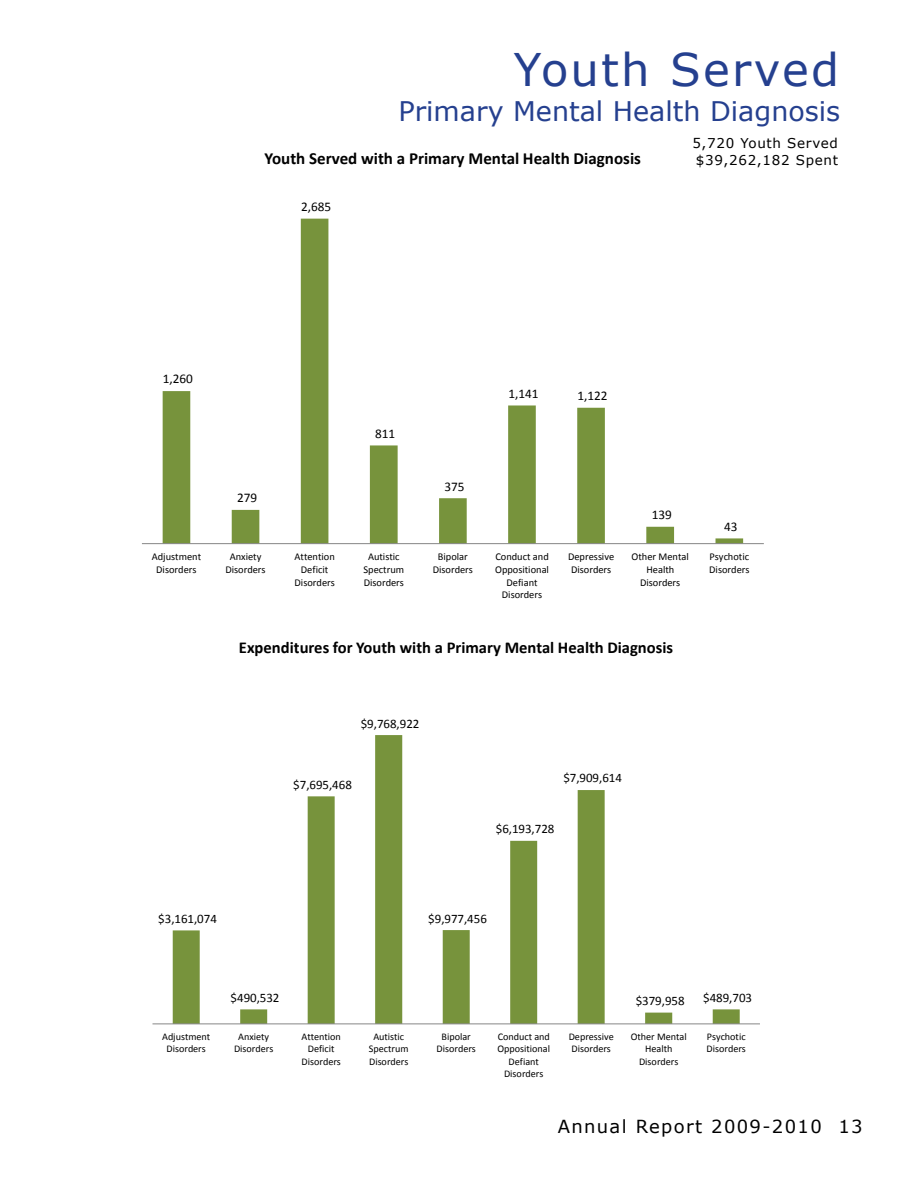
<style>
.page{position:relative;width:918px;height:1188px;background:#fff}
.page>*{position:absolute;margin:0;border:0;box-sizing:border-box;transform-origin:0 0}
.t1{font:45px "Verdana";letter-spacing:.05em;color:#25408f}
.t2{font:27px "Verdana";color:#25408f}
.t3{font:18px "Verdana";letter-spacing:.075em;color:#000}
.t4{font:700 16.95px "Calibri";color:#000}
.t5{font:700 16.65px "Calibri";color:#000}
.t6{font:13.5px/16.2px "Verdana";letter-spacing:.05em;color:#000}
.t7{font:13.2px "Calibri";letter-spacing:-.005em;color:#000}
.t8{font:12.9px "Calibri";letter-spacing:-.005em;color:#000}
.t9{font:10.35px/12.8px "Calibri";color:#000;text-align:center}
.t10{font:10.2px/12.5px "Calibri";color:#000;text-align:center}
</style>
<div class="page">
<svg style="left:163px;top:219px;width:580px;height:324px"></svg>
<hr style="left:142px;top:543px;width:622px;height:1px;background:#868686">
<svg style="left:173px;top:735px;width:567px;height:289px"></svg>
<hr style="left:152px;top:1024px;width:608px;height:1px;background:#868686">
<h1 class="t1" style="left:514px;top:39px;width:327px">Youth Served</h1>
<h2 class="t2" style="left:398px;top:93px;width:443px">Primary Mental Health Diagnosis</h2>
<h3 class="t4" style="left:265px;top:148px;width:378px">Youth Served with a Primary Mental Health Diagnosis</h3>
<p class="t7" style="left:301px;top:198px;width:32px">2,685</p>
<h3 class="t6" style="left:692px;top:135px;width:147px">5,720 Youth Served $39,262,182 Spent</h3>
<p class="t7" style="left:163px;top:371px;width:32px">1,260</p>
<p class="t7" style="left:237px;top:489px;width:22px">279</p>
<p class="t7" style="left:375px;top:425px;width:22px">811</p>
<p class="t7" style="left:444px;top:478px;width:22px">375</p>
<p class="t7" style="left:508px;top:385px;width:32px">1,141</p>
<p class="t7" style="left:578px;top:387px;width:32px">1,122</p>
<p class="t7" style="left:652px;top:506px;width:22px">139</p>
<p class="t7" style="left:724px;top:518px;width:15px">43</p>
<p class="t9" style="left:152px;top:550px;width:51px">Adjustment<br>Disorders</p>
<p class="t9" style="left:225px;top:550px;width:42px">Anxiety<br>Disorders</p>
<p class="t9" style="left:294px;top:550px;width:42px">Attention<br>Deficit<br>Disorders</p>
<p class="t9" style="left:364px;top:550px;width:42px">Autistic<br>Spectrum<br>Disorders</p>
<p class="t9" style="left:433px;top:550px;width:42px">Bipolar<br>Disorders</p>
<p class="t9" style="left:495px;top:550px;width:55px">Conduct and<br>Oppositional<br>Defiant<br>Disorders</p>
<p class="t9" style="left:568px;top:550px;width:48px;text-align:left">Depressive<br>Disorders</p>
<p class="t9" style="left:632px;top:550px;width:59px">Other Mental<br>Health<br>Disorders</p>
<p class="t9" style="left:709px;top:550px;width:42px;text-align:left">Psychotic<br>Disorders</p>
<h3 class="t5" style="left:239px;top:637px;width:436px">Expenditures for Youth with a Primary Mental Health Diagnosis</h3>
<p class="t8" style="left:361px;top:715px;width:60px">$9,768,922</p>
<p class="t8" style="left:293px;top:776px;width:60px">$7,695,468</p>
<p class="t8" style="left:563px;top:770px;width:60px">$7,909,614</p>
<p class="t8" style="left:496px;top:821px;width:60px">$6,193,728</p>
<p class="t8" style="left:158px;top:910px;width:60px">$3,161,074</p>
<p class="t8" style="left:231px;top:989px;width:50px">$490,532</p>
<p class="t8" style="left:428px;top:910px;width:60px">$9,977,456</p>
<p class="t8" style="left:636px;top:993px;width:50px">$379,958</p>
<p class="t8" style="left:703px;top:989px;width:50px">$489,703</p>
<p class="t10" style="left:162px;top:1030px;width:50px">Adjustment<br>Disorders</p>
<p class="t10" style="left:234px;top:1030px;width:41px">Anxiety<br>Disorders</p>
<p class="t10" style="left:302px;top:1030px;width:41px">Attention<br>Deficit<br>Disorders</p>
<p class="t10" style="left:369px;top:1030px;width:41px">Autistic<br>Spectrum<br>Disorders</p>
<p class="t10" style="left:437px;top:1030px;width:41px">Bipolar<br>Disorders</p>
<p class="t10" style="left:497px;top:1030px;width:54px">Conduct and<br>Oppositional<br>Defiant<br>Disorders</p>
<p class="t10" style="left:569px;top:1030px;width:47px;text-align:left">Depressive<br>Disorders</p>
<p class="t10" style="left:631px;top:1030px;width:57px">Other Mental<br>Health<br>Disorders</p>
<p class="t10" style="left:707px;top:1030px;width:41px;text-align:left">Psychotic<br>Disorders</p>
<h3 class="t3" style="left:558px;top:1114px;width:307px">Annual Report 2009-2010 13</h3>
</div>
